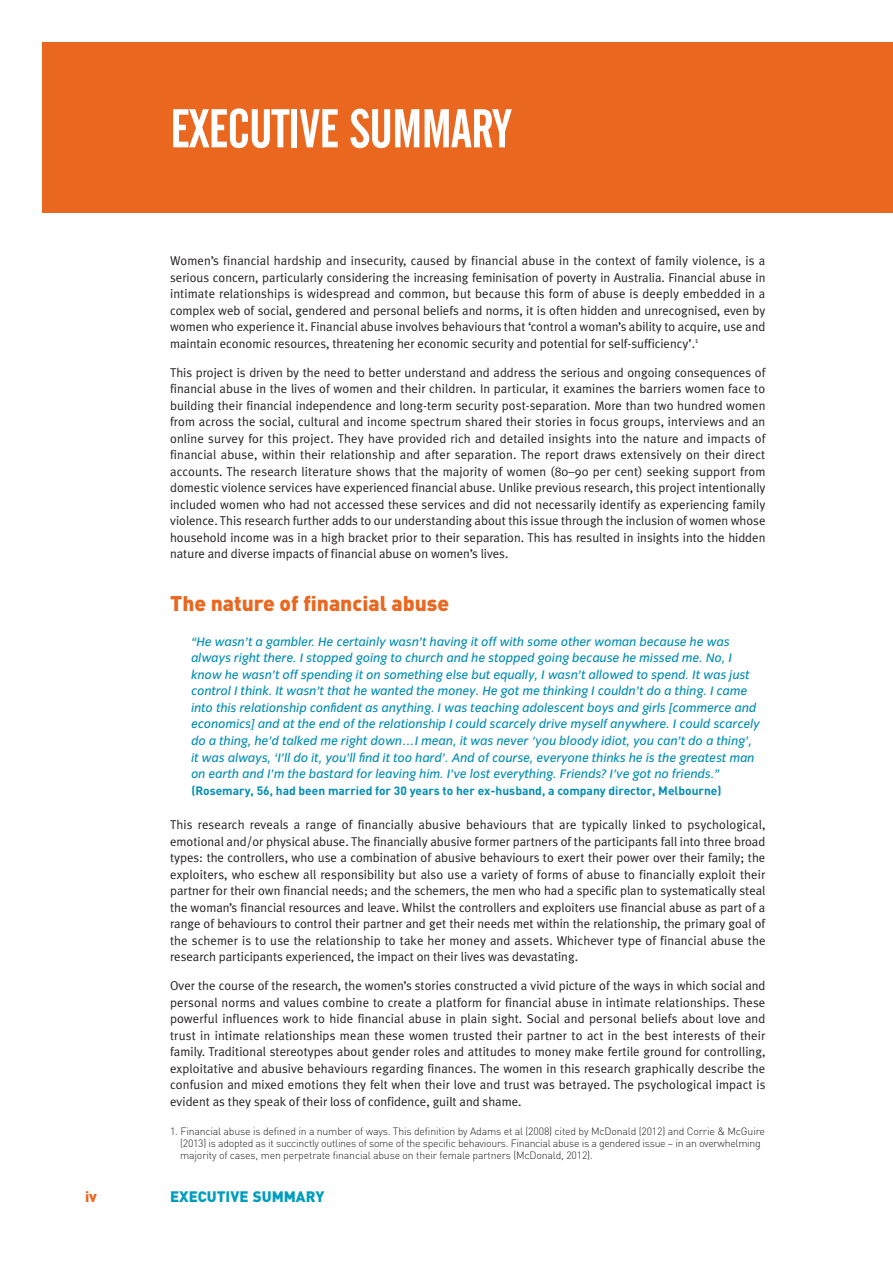
<style>
.page{position:relative;width:893px;height:1263px;background:#fff}
.page>*{position:absolute;margin:0;border:0;box-sizing:border-box;transform-origin:0 0}
.t1{font:54px "Alternate Gothic No 2 BT";letter-spacing:-.015em;color:#fff}
.t2{font:900 21px "DIN";color:#ea6720}
.t3{font:900 15px "DIN";color:#009dbe}
.t4{font:900 15px "DIN";color:#ea6720}
.t5{font:12.75px/16.5px "Meta Plus Normal";color:#231f20;text-align:justify}
.t6{font:italic 12.75px/16.5px "Congress Sans Std";color:#008eb3}
.t7{font:700 12px "DIN";color:#008eb3}
.t8{font:300 10.5px/12px "DIN";letter-spacing:-.015em;color:#231f20}
</style>
<div class="page">
<div style="left:43px;top:43px;width:850px;height:170px;background:#ea6720"></div>
<h1 class="t1" style="left:170px;top:109px;width:343px">EXECUTIVE SUMMARY</h1>
<p class="t5" style="left:170px;top:253px;width:597px">Women’s financial hardship and insecurity, caused by financial abuse in the context of family violence, is a serious concern, particularly considering the increasing feminisation of poverty in Australia. Financial abuse in intimate relationships is widespread and common, but because this form of abuse is deeply embedded in a complex web of social, gendered and personal beliefs and norms, it is often hidden and unrecognised, even by women who experience it. Financial abuse involves behaviours that ‘control a woman’s ability to acquire, use and maintain economic resources, threatening her economic security and potential for self-sufficiency’.<sup>1</sup></p>
<p class="t5" style="left:170px;top:365px;width:597px">This project is driven by the need to better understand and address the serious and ongoing consequences of financial abuse in the lives of women and their children. In particular, it examines the barriers women face to building their financial independence and long-term security post-separation. More than two hundred women from across the social, cultural and income spectrum shared their stories in focus groups, interviews and an online survey for this project. They have provided rich and detailed insights into the nature and impacts of financial abuse, within their relationship and after separation. The report draws extensively on their direct accounts. The research literature shows that the majority of women (80–90 per cent) seeking support from domestic violence services have experienced financial abuse. Unlike previous research, this project intentionally included women who had not accessed these services and did not necessarily identify as experiencing family violence. This research further adds to our understanding about this issue through the inclusion of women whose household income was in a high bracket prior to their separation. This has resulted in insights into the hidden nature and diverse impacts of financial abuse on women’s lives.</p>
<h2 class="t2" style="left:170px;top:596px;width:281px">The nature of financial abuse</h2>
<p class="t6" style="left:191px;top:634px;width:570px">“He wasn’t a gambler. He certainly wasn’t having it off with some other woman because he was always right there. I stopped going to church and he stopped going because he missed me. No, I know he wasn’t off spending it on something else but equally, I wasn’t allowed to spend. It was just control I think. It wasn’t that he wanted the money. He got me thinking I couldn’t do a thing. I came into this relationship confident as anything. I was teaching adolescent boys and girls [commerce and economics] and at the end of the relationship I could scarcely drive myself anywhere. I could scarcely do a thing, he’d talked me right down…I mean, it was never 'you bloody idiot, you can’t do a thing’, it was always, ‘I’ll do it, you’ll find it too hard’. And of course, everyone thinks he is the greatest man on earth and I’m the bastard for leaving him. I’ve lost everything. Friends? I’ve got no friends.”</p>
<p class="t7" style="left:191px;top:786px;width:532px">(Rosemary, 56, had been married for 30 years to her ex-husband, a company director, Melbourne)</p>
<p class="t5" style="left:170px;top:817px;width:597px">This research reveals a range of financially abusive behaviours that are typically linked to psychological, emotional and/or physical abuse. The financially abusive former partners of the participants fall into three broad types: the controllers, who use a combination of abusive behaviours to exert their power over their family; the exploiters, who eschew all responsibility but also use a variety of forms of abuse to financially exploit their partner for their own financial needs; and the schemers, the men who had a specific plan to systematically steal the woman’s financial resources and leave. Whilst the controllers and exploiters use financial abuse as part of a range of behaviours to control their partner and get their needs met within the relationship, the primary goal of the schemer is to use the relationship to take her money and assets. Whichever type of financial abuse the research participants experienced, the impact on their lives was devastating.</p>
<p class="t5" style="left:170px;top:978px;width:597px">Over the course of the research, the women’s stories constructed a vivid picture of the ways in which social and personal norms and values combine to create a platform for financial abuse in intimate relationships. These powerful influences work to hide financial abuse in plain sight. Social and personal beliefs about love and trust in intimate relationships mean these women trusted their partner to act in the best interests of their family. Traditional stereotypes about gender roles and attitudes to money make fertile ground for controlling, exploitative and abusive behaviours regarding finances. The women in this research graphically describe the confusion and mixed emotions they felt when their love and trust was betrayed. The psychological impact is evident as they speak of their loss of confidence, guilt and shame.</p>
<p class="t8" style="left:180px;top:1126px;width:586px;text-indent:-10px">1. Financial abuse is defined in a number of ways. This definition by Adams et al (2008) cited by McDonald (2012) and Corrie &amp; McGuire (2013) is adopted as it succinctly outlines of some of the specific behaviours. Financial abuse is a gendered issue – in an overwhelming majority of cases, men perpetrate financial abuse on their female partners (McDonald, 2012).</p>
<p class="t4" style="left:85px;top:1191px;width:13px">iv</p>
<p class="t3" style="left:170px;top:1191px;width:156px">EXECUTIVE SUMMARY</p>
</div>
